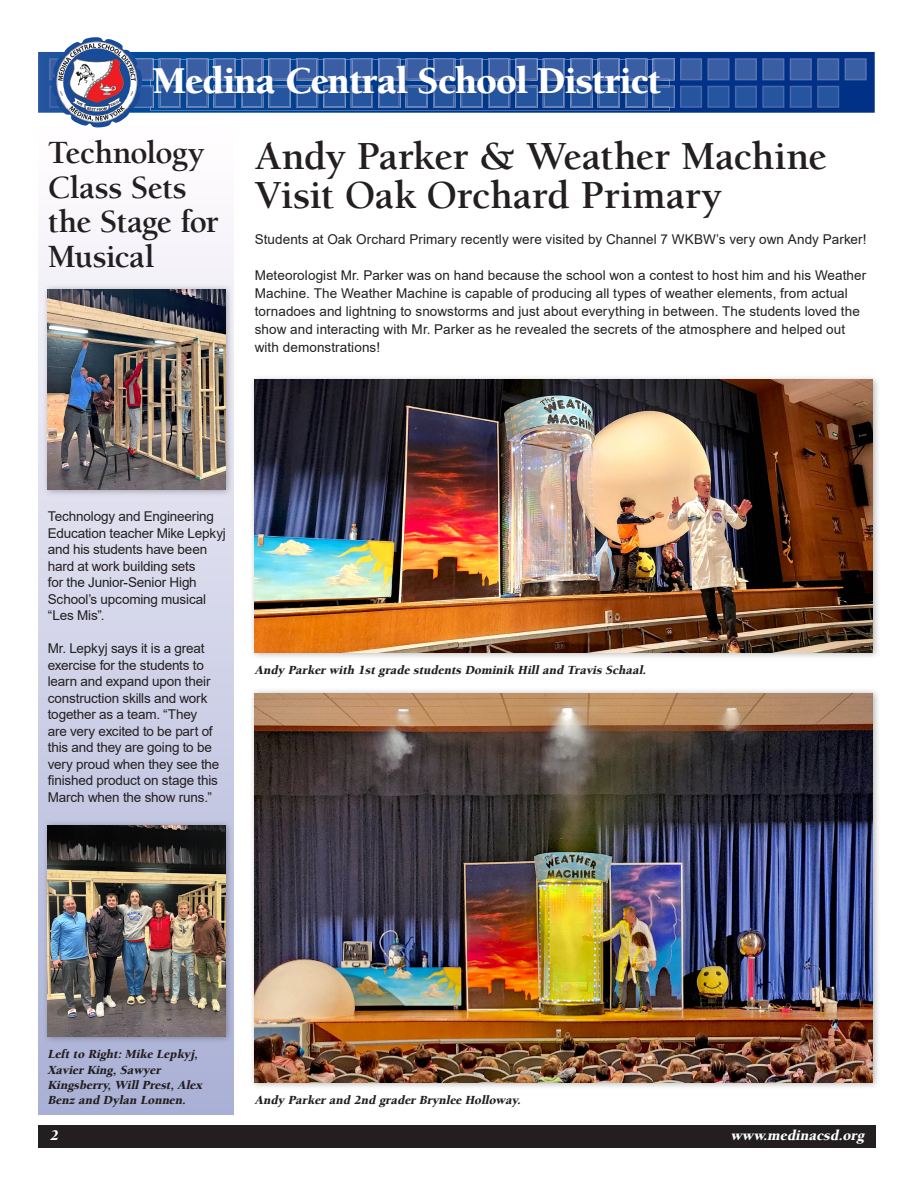
<style>
.page{position:relative;width:918px;height:1188px;background:#fff}
.page>*{position:absolute;margin:0;border:0;box-sizing:border-box;transform-origin:0 0}
.t1{font:700 40.5px/39px "Berkeley";color:#231f20}
.t2{font:900 39px "Berkeley";letter-spacing:-.025em;color:#fff}
.t3{font:700 33px/34.5px "Berkeley";letter-spacing:-.02em;color:#231f20}
.t4{font:italic 900 15px "Berkeley";color:#fff}
.t5{font:13.5px/16.5px "Arial";color:#231f20}
.t6{font:italic 900 12.75px/15.3px "Berkeley";color:#231f20}
</style>
<div class="page">
<div style="left:38px;top:119px;width:196px;height:995px;background:linear-gradient(to bottom,#fffeff,#a9b0d5)"></div>
<div style="left:38px;top:1125px;width:838px;height:22px;background:#231f20"></div>
<img style="left:38px;top:52px;width:837px;height:61px">
<svg style="left:159px;top:58px;width:49px;height:2px"></svg>
<svg style="left:214px;top:58px;width:49px;height:2px"></svg>
<svg style="left:269px;top:58px;width:131px;height:2px"></svg>
<svg style="left:406px;top:58px;width:49px;height:2px"></svg>
<svg style="left:461px;top:58px;width:131px;height:2px"></svg>
<svg style="left:598px;top:58px;width:49px;height:2px"></svg>
<svg style="left:653px;top:58px;width:131px;height:22px;background:#355aa1"></svg>
<svg style="left:670px;top:86px;width:114px;height:22px;background:#25529c"></svg>
<svg style="left:790px;top:58px;width:49px;height:22px"></svg>
<svg style="left:790px;top:86px;width:49px;height:22px"></svg>
<svg style="left:845px;top:58px;width:22px;height:22px"></svg>
<img style="left:153px;top:60px;width:517px;height:51px">
<svg style="left:49px;top:37px;width:104px;height:90px"></svg>
<img style="left:151px;top:86px;width:2px;height:22px">
<img style="left:159px;top:60px;width:22px;height:20px">
<img style="left:159px;top:86px;width:22px;height:22px">
<img style="left:186px;top:60px;width:22px;height:20px">
<img style="left:186px;top:86px;width:22px;height:22px">
<img style="left:214px;top:60px;width:22px;height:20px">
<img style="left:214px;top:86px;width:22px;height:22px">
<img style="left:241px;top:60px;width:22px;height:20px">
<img style="left:241px;top:86px;width:22px;height:22px">
<img style="left:269px;top:60px;width:22px;height:20px">
<img style="left:269px;top:86px;width:22px;height:22px">
<img style="left:296px;top:60px;width:22px;height:20px">
<img style="left:296px;top:86px;width:22px;height:22px">
<img style="left:323px;top:60px;width:23px;height:20px">
<img style="left:323px;top:86px;width:23px;height:22px">
<img style="left:351px;top:60px;width:22px;height:20px">
<img style="left:351px;top:86px;width:22px;height:22px">
<img style="left:378px;top:60px;width:22px;height:20px">
<img style="left:378px;top:86px;width:22px;height:22px">
<img style="left:406px;top:60px;width:22px;height:20px">
<img style="left:406px;top:86px;width:22px;height:22px">
<img style="left:433px;top:60px;width:22px;height:20px">
<img style="left:433px;top:86px;width:22px;height:22px">
<img style="left:461px;top:60px;width:22px;height:20px">
<img style="left:461px;top:86px;width:22px;height:22px">
<img style="left:488px;top:60px;width:22px;height:20px">
<img style="left:488px;top:86px;width:22px;height:22px">
<img style="left:515px;top:60px;width:23px;height:20px">
<img style="left:515px;top:86px;width:23px;height:22px">
<img style="left:543px;top:60px;width:22px;height:20px">
<img style="left:543px;top:86px;width:22px;height:22px">
<img style="left:570px;top:60px;width:22px;height:20px">
<img style="left:570px;top:86px;width:22px;height:22px">
<img style="left:598px;top:60px;width:22px;height:20px">
<img style="left:598px;top:86px;width:22px;height:22px">
<img style="left:625px;top:60px;width:22px;height:20px">
<img style="left:625px;top:86px;width:22px;height:22px">
<img style="left:653px;top:60px;width:17px;height:20px">
<img style="left:653px;top:86px;width:17px;height:22px">
<div style="left:250px;top:375px;width:630px;height:285px;background:#231f20;opacity:.35"></div>
<img style="left:255px;top:380px;width:618px;height:272px">
<div style="left:250px;top:688px;width:630px;height:402px;background:#231f20;opacity:.35"></div>
<img style="left:255px;top:693px;width:618px;height:389px">
<div style="left:42px;top:284px;width:192px;height:213px;background:#231f20;opacity:.35"></div>
<img style="left:48px;top:289px;width:178px;height:200px">
<div style="left:42px;top:820px;width:192px;height:224px;background:#231f20;opacity:.35"></div>
<img style="left:48px;top:825px;width:178px;height:211px">
<h2 class="t2" style="left:153px;top:60px;width:510px">Medina Central School District</h2>
<p class="t3" style="left:48px;top:136px;width:172px">Technology<br>Class Sets the Stage for<br>Musical</p>
<p class="t1" style="left:255px;top:138px;width:574px">Andy Parker &amp; Weather Machine<br>Visit Oak Orchard Primary</p>
<p class="t5" style="left:255px;top:231px;width:614px">Students at Oak Orchard Primary recently were visited by Channel 7 WKBW’s very own Andy Parker!</p>
<p class="t5" style="left:255px;top:266px;width:613px;line-height:18px">Meteorologist Mr. Parker was on hand because the school won a contest to host him and his Weather Machine. The Weather Machine is capable of producing all types of weather elements, from actual tornadoes and lightning to snowstorms and just about everything in between. The students loved the show and interacting with Mr. Parker as he revealed the secrets of the atmosphere and helped out with demonstrations!</p>
<p class="t5" style="left:48px;top:508px;width:180px">Technology and Engineering<br>Education teacher Mike Lepkyj and his students have been hard at work building sets<br>for the Junior-Senior High<br>School’s upcoming musical “Les Mis”.</p>
<p class="t5" style="left:48px;top:640px;width:173px">Mr. Lepkyj says it is a great exercise for the students to learn and expand upon their construction skills and work together as a team. “They are very excited to be part of this and they are going to be very proud when they see the finished product on stage this<br>March when the show runs.”</p>
<p class="t6" style="left:255px;top:663px;width:396px">Andy Parkerwith 1stgrade students Dominik Hilland Travis Schaal.</p>
<p class="t6" style="left:48px;top:1047px;width:159px">Leftto Right:Mike Lepkyj ,<br>XavierKing,Sawyer<br>Kingsberry,WillPrest,Alex<br>Benz and Dylan Lonnen.</p>
<p class="t6" style="left:255px;top:1093px;width:270px">Andy Parkerand 2nd graderBrynlee Holloway.</p>
<p class="t4" style="left:50px;top:1128px;width:13px">2</p>
<p class="t4" style="left:731px;top:1128px;width:135px">www.medinacsd.org</p>
</div>
